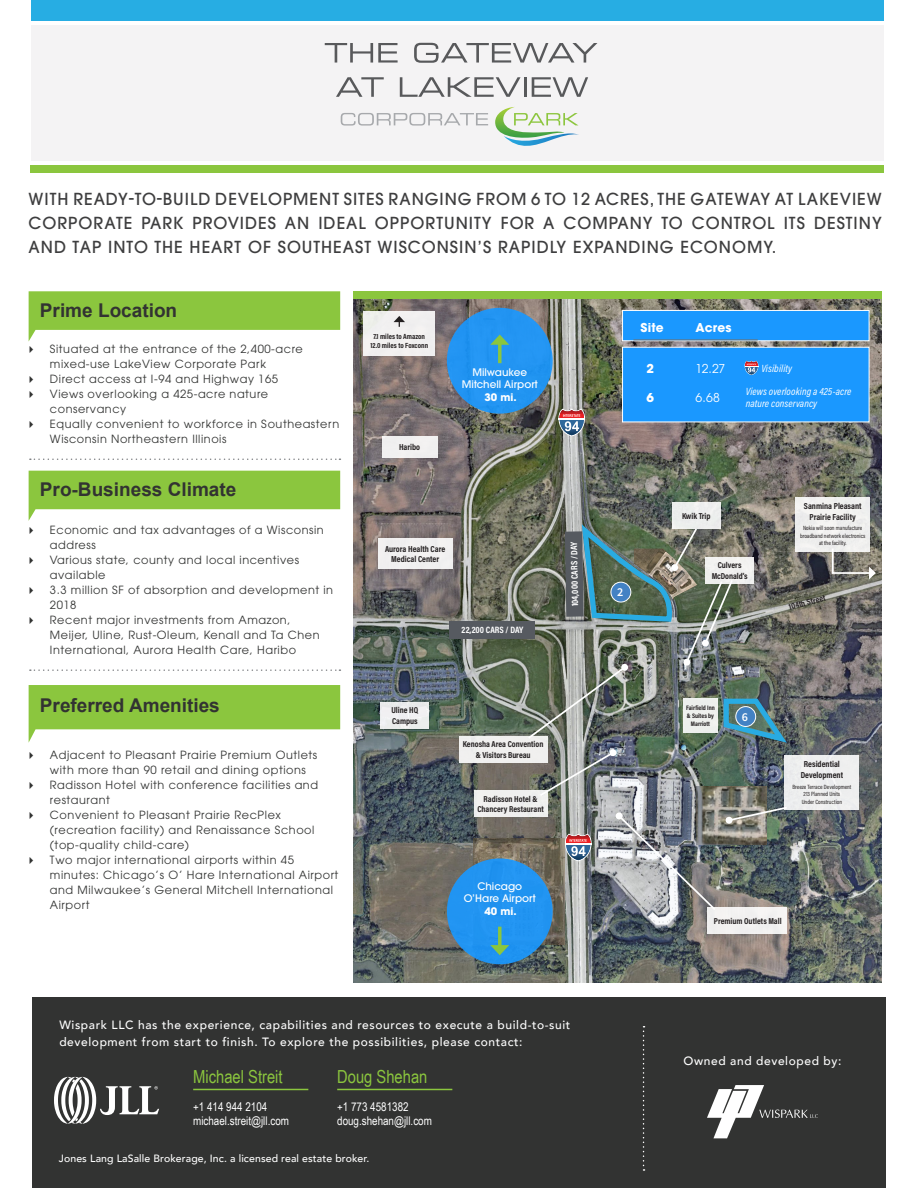
<style>
.page{position:relative;width:918px;height:1188px;background:#fff}
.page>*{position:absolute;margin:0;border:0;box-sizing:border-box;transform-origin:0 0}
.t1{font:700 19.05px "Arial";color:#323332}
.t2{font:18px "Arial Narrow";color:#8bc63e}
.t3{font:500 16.5px/24px "ITC Avant Garde Std";letter-spacing:.06em;color:#3e3e3f;text-align:justify}
.chart_text{font:700 12.15px "ITC Avant Garde Std";letter-spacing:.01em;color:#fff}
.chart_text-2{font:12.15px "ITC Avant Garde Std";color:#fff}
.t4{font:600 12.15px "Source Sans Pro";color:#fff}
.t5{font:500 12px/16.5px "Avenir";letter-spacing:.05em;color:#fff}
.t6{font:12px "Arial Narrow";color:#fff}
.t7{font:11.25px/15px "ITC Avant Garde Std";letter-spacing:.05em;color:#323332}
.t8{font:500 10.5px "Avenir";letter-spacing:.01em;color:#fff}
.chart_text-3{font:italic 10.5px/12.6px "Acumin Pro Cond";letter-spacing:.015em;color:#fff}
.t9{font:500 10.35px "ITC Avant Garde Std";color:#fff}
.t10{font:700 10.35px "ITC Avant Garde Std";color:#fff}
.t11{font:700 9.3px "Acumin Pro Cond";color:#fff}
.t12{font:700 8.7px/10.5px "Acumin Pro Cond";color:#231f20;text-align:center}
.t13{font:700 7.5px "Acumin Pro Cond";color:#231f20}
.t14{font:700 6.6px/7.8px "Acumin Pro Cond";color:#231f20;text-align:center}
.t15{font:6.15px/7.4px "Acumin Pro Cond";color:#231f20;text-align:center}
</style>
<div class="page">
<div style="left:32px;top:998px;width:854px;height:190px;background:#323332"></div>
<div style="left:31px;top:25px;width:852px;height:135px;background:#f4f3f4"></div>
<div style="left:31px;top:0;width:852px;height:20px;background:#27ade3"></div>
<div style="left:31px;top:165px;width:853px;height:7px;background:#8bc63e"></div>
<hr style="left:337px;top:1089px;width:115px;height:1px;background:#8bc63e">
<hr style="left:193px;top:1089px;width:115px;height:1px;background:#8bc63e">
<svg style="left:54px;top:1077px;width:105px;height:47px"></svg>
<svg style="left:29px;top:471px;width:311px;height:49px"></svg>
<svg style="left:29px;top:685px;width:311px;height:57px"></svg>
<svg style="left:30px;top:459px;width:310px;height:1px"></svg>
<svg style="left:30px;top:669px;width:310px;height:2px"></svg>
<svg style="left:643px;top:1026px;width:2px;height:145px"></svg>
<svg style="left:707px;top:1085px;width:111px;height:53px"></svg>
<svg style="left:495px;top:107px;width:84px;height:39px"></svg>
<svg style="left:336px;top:77px;width:48px;height:20px"></svg>
<svg style="left:400px;top:77px;width:121px;height:20px"></svg>
<hr style="left:524px;top:77px;width:2px;height:20px;background:#58595b">
<svg style="left:532px;top:77px;width:56px;height:20px"></svg>
<svg style="left:341px;top:113px;width:147px;height:13px"></svg>
<svg style="left:325px;top:43px;width:73px;height:20px"></svg>
<svg style="left:414px;top:43px;width:183px;height:20px"></svg>
<img style="left:353px;top:299px;width:529px;height:684px">
<div style="left:447px;top:308px;width:106px;height:106px;background:#2295f3;border-radius:50%"></div>
<svg style="left:498px;top:345px;width:4px;height:18px"></svg>
<svg style="left:490px;top:335px;width:19px;height:10px"></svg>
<div style="left:708px;top:908px;width:79px;height:26px;background:#f2f1f1"></div>
<div style="left:672px;top:502px;width:49px;height:27px;background:#edeeed"></div>
<div style="left:474px;top:791px;width:73px;height:26px;background:#f0f0ef"></div>
<div style="left:459px;top:736px;width:88px;height:27px;background:#f1f0ef"></div>
<div style="left:381px;top:702px;width:48px;height:27px;background:#eeeef0"></div>
<svg style="left:617px;top:813px;width:100px;height:99px;background:#94979b"></svg>
<div style="left:616px;top:812px;width:7px;height:7px;background:#fff;border-radius:50%"></div>
<div style="left:353px;top:291px;width:529px;height:8px;background:#8bc63e"></div>
<img style="left:474px;top:839px;width:90px;height:105px">
<div style="left:447px;top:858px;width:106px;height:106px;background:#2194f2;border-radius:50%"></div>
<svg style="left:498px;top:927px;width:4px;height:18px"></svg>
<svg style="left:490px;top:945px;width:19px;height:10px"></svg>
<div style="left:796px;top:497px;width:74px;height:55px;background:#f0f0ef"></div>
<div style="left:378px;top:538px;width:74px;height:31px;background:#f1f0f0"></div>
<div style="left:450px;top:621px;width:85px;height:17px;background:#565a60"></div>
<svg style="left:558px;top:409px;width:27px;height:27px"></svg>
<svg style="left:565px;top:834px;width:27px;height:27px"></svg>
<div style="left:622px;top:310px;width:248px;height:31px;background:#1a98ff;border:1px solid #fff"></div>
<div style="left:622px;top:347px;width:248px;height:75px;background:#1a98ff;border:1px solid #fff"></div>
<hr style="left:633px;top:339px;width:63px;height:1px;background:#697379">
<hr style="left:696px;top:339px;width:62px;height:1px;background:#697379">
<svg style="left:745px;top:361px;width:14px;height:14px"></svg>
<div style="left:364px;top:311px;width:71px;height:44px;background:#f1f0f0"></div>
<svg style="left:394px;top:316px;width:11px;height:11px"></svg>
<div style="left:382px;top:436px;width:55px;height:22px;background:#f1f0f0"></div>
<svg style="left:831px;top:547px;width:45px;height:32px"></svg>
<img style="left:697px;top:798px;width:69px;height:47px">
<svg style="left:727px;top:806px;width:62px;height:16px"></svg>
<div style="left:726px;top:817px;width:7px;height:7px;background:#fff;border-radius:50%"></div>
<div style="left:785px;top:755px;width:74px;height:55px;background:#eeefef"></div>
<img style="left:526px;top:525px;width:267px;height:273px">
<div style="left:671px;top:564px;width:7px;height:7px;background:#fff;border-radius:50%"></div>
<svg style="left:29px;top:291px;width:311px;height:50px"></svg>
<p class="t3" style="left:29px;top:187px;width:855px">WITH READY-TO-BUILD DEVELOPMENT SITES RANGING FROM 6 TO 12 ACRES, THE GATEWAY AT LAKEVIEW CORPORATE PARK PROVIDES AN IDEAL OPPORTUNITY FOR A COMPANY TO CONTROL ITS DESTINY AND TAP INTO THE HEART OF SOUTHEAST WISCONSIN’S RAPIDLY EXPANDING ECONOMY.</p>
<p class="t1" style="left:40px;top:298px;width:139px">Prime Location</p>
<p class="t7" style="left:50px;top:342px;width:254px">Situated at the entrance of the 2,400-acre mixed-use LakeView Corporate Park</p>
<p class="t7" style="left:50px;top:372px;width:230px">Direct access at I-94 and Highway 165</p>
<p class="t7" style="left:50px;top:387px;width:220px">Views overlooking a 425-acre nature conservancy</p>
<p class="t7" style="left:50px;top:417px;width:291px">Equally convenient to workforce in Southeastern<br>Wisconsin Northeastern Illinois</p>
<p class="t1" style="left:40px;top:477px;width:198px">Pro-Business Climate</p>
<p class="t7" style="left:50px;top:522px;width:275px">Economic and tax advantages of a Wisconsin address</p>
<p class="t7" style="left:50px;top:552px;width:251px">Various state, county and local incentives available</p>
<p class="t7" style="left:50px;top:582px;width:285px">3.3 million SF of absorption and development in<br>2018</p>
<p class="t7" style="left:50px;top:612px;width:271px">Recent major investments from Amazon,<br>Meijer, Uline, Rust-Oleum, Kenall and Ta Chen<br>International, Aurora Health Care, Haribo</p>
<p class="t1" style="left:40px;top:693px;width:181px">Preferred Amenities</p>
<p class="t7" style="left:50px;top:747px;width:269px">Adjacent to Pleasant Prairie Premium Outlets with more than 90 retail and dining options</p>
<p class="t7" style="left:50px;top:777px;width:270px">Radisson Hotel with conference facilities and restaurant</p>
<p class="t7" style="left:50px;top:807px;width:266px">Convenient to Pleasant Prairie RecPlex (recreation facility) and Renaissance School (top-quality child-care)</p>
<p class="t7" style="left:50px;top:852px;width:290px">Two major international airports within 45 minutes: Chicago’s O’ Hare International Airport and Milwaukee’s General Mitchell International Airport</p>
<p class="t13" style="left:373px;top:331px;width:53px">7.1 miles to Amazon</p>
<p class="t13" style="left:370px;top:341px;width:59px">12.0 miles to Foxconn</p>
<p class="t12" style="left:399px;top:442px;width:23px">Haribo</p>
<p class="t9" style="left:472px;top:365px;width:56px">Milwaukee</p>
<p class="t9" style="left:462px;top:378px;width:77px">Mitchell Airport</p>
<p class="t10" style="left:484px;top:390px;width:34px">30 mi.</p>
<p class="t12" style="left:385px;top:543px;width:62px">Aurora Health Care<br>Medical Center</p>
<p class="t11" style="left:569px;top:607px;width:66px;rotate:-91deg">104,000 CARS / DAY</p>
<p class="t11" style="left:462px;top:624px;width:63px">22,200 CARS / DAY</p>
<p class="t12" style="left:391px;top:705px;width:28px">Uline HQ</p>
<p class="t12" style="left:392px;top:715px;width:27px">Campus</p>
<p class="t12" style="left:463px;top:739px;width:82px">Kenosha Area Convention &amp; Visitors Bureau</p>
<p class="t12" style="left:484px;top:793px;width:55px">Radisson Hotel &amp;</p>
<p class="t12" style="left:477px;top:804px;width:68px">Chancery Restaurant</p>
<p class="t9" style="left:477px;top:880px;width:46px">Chicago</p>
<p class="t9" style="left:464px;top:892px;width:73px">O’Hare Airport</p>
<p class="t10" style="left:484px;top:904px;width:34px">40 mi.</p>
<p class="t5" style="left:59px;top:1016px;width:512px">Wispark LLC has the experience, capabilities and resources to execute a build-to-suit development from start to finish. To explore the possibilities, please contact:</p>
<p class="t2" style="left:193px;top:1064px;width:91px">Michael Streit</p>
<p class="t6" style="left:193px;top:1098px;width:76px">+1 414 944 2104</p>
<p class="t6" style="left:193px;top:1112px;width:97px">michael.streit@jll.com</p>
<p class="t2" style="left:337px;top:1064px;width:92px">Doug Shehan</p>
<p class="t6" style="left:337px;top:1098px;width:73px">+1 773 4581382</p>
<p class="t6" style="left:337px;top:1112px;width:96px">doug.shehan@jll.com</p>
<p class="t8" style="left:59px;top:1150px;width:312px">Jones Lang LaSalle Brokerage, Inc. a licensed real estate broker.</p>
<p class="chart_text" style="left:641px;top:320px;width:25px">Site</p>
<p class="chart_text" style="left:696px;top:320px;width:37px">Acres</p>
<p class="chart_text" style="left:646px;top:360px;width:9px">2</p>
<p class="chart_text-2" style="left:696px;top:361px;width:31px">12.27</p>
<p class="chart_text-3" style="left:761px;top:362px;width:32px">Visibility</p>
<p class="chart_text" style="left:646px;top:389px;width:9px">6</p>
<p class="chart_text-2" style="left:696px;top:390px;width:26px">6.68</p>
<p class="chart_text-3" style="left:746px;top:384px;width:107px">Views overlooking a 425-acre nature conservancy</p>
<p class="t4" style="left:617px;top:584px;width:8px">2</p>
<p class="t12" style="left:682px;top:510px;width:30px">Kwik Trip</p>
<p class="t12" style="left:718px;top:560px;width:25px">Culvers</p>
<p class="t12" style="left:712px;top:570px;width:38px">McDonald’s</p>
<p class="t12" style="left:804px;top:501px;width:59px">Sanmina Pleasant<br>Prairie Facility</p>
<p class="t15" style="left:800px;top:524px;width:67px">Nokia will soon manufacture broadband network electronics at the facility.</p>
<p class="t12" style="left:788px;top:602px;width:39px;rotate:-15deg">104th Street</p>
<p class="t14" style="left:686px;top:703px;width:30px">Fairfield Inn &amp; Suites by<br>Marriott</p>
<p class="t4" style="left:742px;top:709px;width:8px">6</p>
<p class="t12" style="left:804px;top:759px;width:37px">Residential</p>
<p class="t12" style="left:801px;top:769px;width:44px">Development</p>
<p class="t15" style="left:792px;top:783px;width:61px">Breeze Terrace Development</p>
<p class="t15" style="left:804px;top:791px;width:38px">213 Planned Units</p>
<p class="t15" style="left:802px;top:798px;width:42px">Under Construction</p>
<p class="t12" style="left:714px;top:916px;width:69px">Premium Outlets Mall</p>
<p class="t5" style="left:684px;top:1052px;width:159px">Owned and developed by:</p>
</div>
